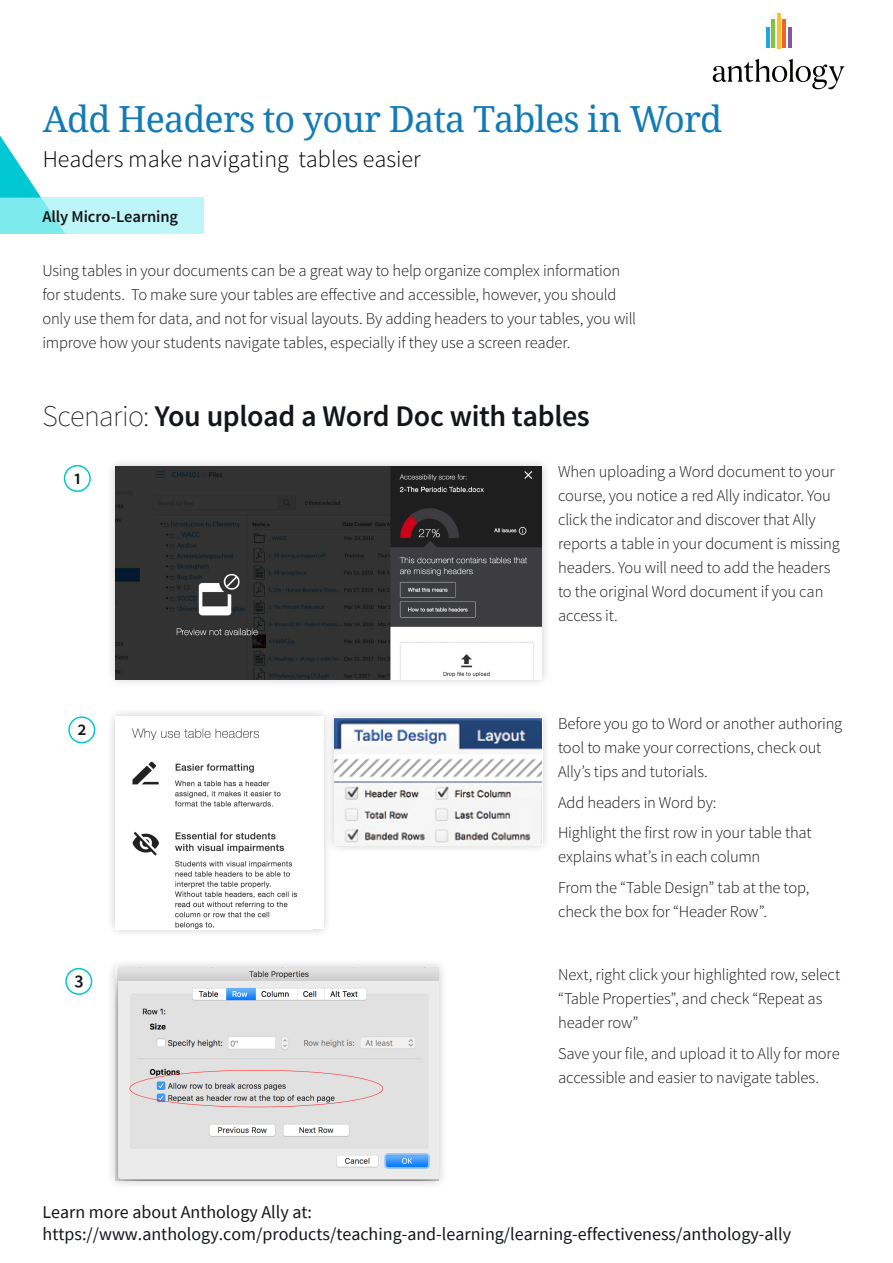
<style>
.page{position:relative;width:893px;height:1263px;background:#fff}
.page>*{position:absolute;margin:0;border:0;box-sizing:border-box;transform-origin:0 0}
.SubHeading{font:36px "Noto Serif";letter-spacing:-.025em;color:#127bb7}
.t1{font:600 30px "Source Sans Pro";letter-spacing:-.015em;color:#121519}
.SubHeading-2{font:300 24px "Source Sans Pro";color:#000}
.t2{font:18px/21.6px "Source Sans Pro";color:#121519}
.t3{font:600 18px "Source Sans Pro";color:#121519}
.Paragraph{font:300 16.5px/24px "Source Sans Pro";letter-spacing:-.01em;color:#121519}
.t4{font:600 16.5px "Source Sans Pro";letter-spacing:-.01em;color:#121519}
.s1{font-weight:200}
</style>
<div class="page">
<div style="left:0;top:198px;width:204px;height:36px;background:#bef5f8"></div>
<svg style="left:0;top:135px;width:65px;height:99px"></svg>
<div style="left:64px;top:465px;width:27px;height:27px;border:2px solid #00c7d1;border-radius:50%"></div>
<div style="left:107px;top:457px;width:443px;height:231px;background:#231f20;opacity:.25"></div>
<img style="left:116px;top:466px;width:425px;height:213px">
<div style="left:68px;top:716px;width:27px;height:27px;border:2px solid #00c7d1;border-radius:50%"></div>
<div style="left:107px;top:707px;width:225px;height:231px;background:#231f20;opacity:.25"></div>
<div style="left:116px;top:716px;width:207px;height:213px;background:#fff"></div>
<img style="left:132px;top:728px;width:165px;height:201px">
<div style="left:326px;top:709px;width:225px;height:145px;background:#231f20;opacity:.25"></div>
<img style="left:335px;top:718px;width:206px;height:127px">
<div style="left:65px;top:968px;width:27px;height:27px;border:2px solid #00c7d1;border-radius:50%"></div>
<div style="left:107px;top:959px;width:341px;height:230px;background:#231f20;opacity:.25"></div>
<img style="left:116px;top:968px;width:322px;height:212px">
<hr style="left:766px;top:28px;width:4px;height:20px;background:#1ea8e0">
<hr style="left:788px;top:28px;width:3px;height:20px;background:#7f58a4">
<hr style="left:782px;top:19px;width:4px;height:29px;background:#f26323">
<hr style="left:777px;top:13px;width:3px;height:35px;background:#fdbd39">
<hr style="left:771px;top:19px;width:4px;height:29px;background:#80c241">
<svg style="left:713px;top:59px;width:131px;height:30px"></svg>
<p class="SubHeading" style="left:43px;top:94px;width:681px">Add Headers to your Data Tables in Word</p>
<p class="SubHeading-2" style="left:43px;top:145px;width:380px">Headers make navigating tables easier</p>
<p class="t4" style="left:43px;top:206px;width:137px">Ally Micro-Learning</p>
<p class="Paragraph" style="left:42px;top:259px;width:595px">Using tables in your documents can be a great way to help organize complex information for students. To make sure your tables are effective and accessible, however, you should only use them for data, and not for visual layouts. By adding headers to your tables, you will improve how your students navigate tables, especially if they use a screen reader.</p>
<h2 class="t1" style="left:42px;top:398px;width:549px"><span class="s1">Scenario:</span> You upload a Word Doc with tables</h2>
<p class="t3" style="left:74px;top:466px;width:9px">1</p>
<p class="Paragraph" style="left:558px;top:460px;width:283px">When uploading a Word document to your course, you notice a red Ally indicator. You click the indicator and discover that Ally reports a table in your document is missing headers. You will need to add the headers to the original Word document if you can access it.</p>
<p class="t3" style="left:78px;top:718px;width:11px">2</p>
<p class="Paragraph" style="left:558px;top:711px;width:286px">Before you go to Word or another authoring tool to make your corrections, check out<br>Ally’s tips and tutorials.</p>
<p class="Paragraph" style="left:558px;top:790px;width:160px">Add headers in Word by:</p>
<p class="Paragraph" style="left:558px;top:821px;width:255px">Highlight the first row in your table that explains what’s in each column</p>
<p class="Paragraph" style="left:558px;top:876px;width:253px">From the “Table Design” tab at the top, check the box for “Header Row”.</p>
<p class="t3" style="left:74px;top:969px;width:11px">3</p>
<p class="Paragraph" style="left:558px;top:963px;width:284px">Next, right click your highlighted row, select “Table Properties”, and check “Repeat as header row”</p>
<p class="Paragraph" style="left:558px;top:1042px;width:283px">Save your file, and upload it to Ally for more accessible and easier to navigate tables.</p>
<p class="t2" style="left:43px;top:1201px;width:750px">Learn more about Anthology Ally at: https://www.anthology.com/products/teaching-and-learning/learning-effectiveness/anthology-ally</p>
</div>
